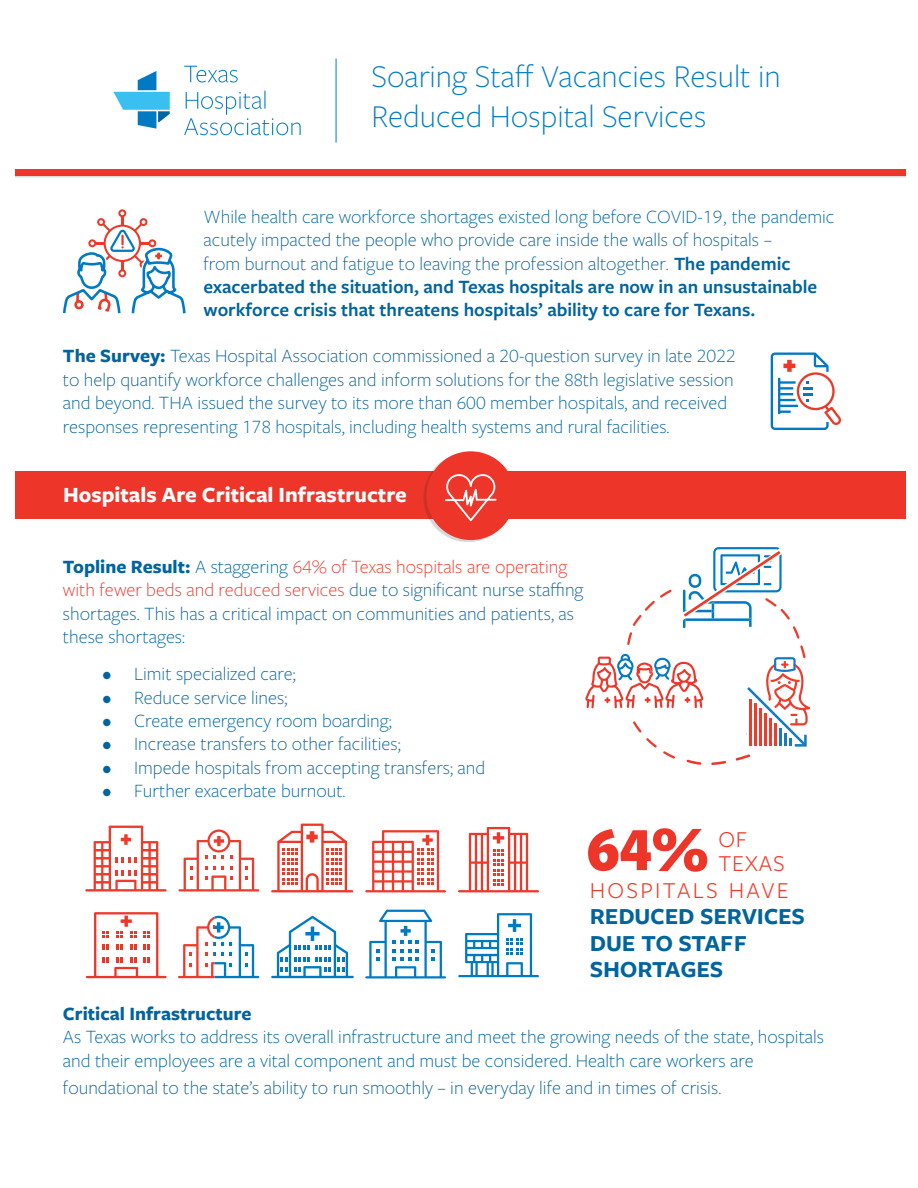
<style>
.page{position:relative;width:918px;height:1188px;background:#fff}
.page>*{position:absolute;margin:0;border:0;box-sizing:border-box;transform-origin:0 0}
.t1{font:300 33px/39.6px "Freight Sans Pro";color:#007bc3}
.t2{font:600 31.35px/26.5px "Freight Sans Pro";letter-spacing:-.03em;color:#00649e}
.t3{font:300 31.35px "Freight Sans Pro";color:#ef3b2b}
.t4{font:700 22.5px "Freight Sans Pro";color:#fff}
.t5{font:300 19.5px/23.4px "Freight Sans Pro";color:#00649e}
.t6{font:700 19.5px "Freight Sans Pro";color:#00649e}
.s1{font-weight:600}
.s2{font-weight:700}
.s3{color:#ee3529}
.s4{font-weight:300;color:#ef3b2b}
</style>
<div class="page">
<hr style="left:336px;top:58px;width:1px;height:85px;background:#007bc3">
<svg style="left:184px;top:66px;width:54px;height:17px"></svg>
<svg style="left:184px;top:90px;width:117px;height:45px"></svg>
<svg style="left:113px;top:71px;width:57px;height:58px"></svg>
<div style="left:0;top:171px;width:918px;height:7px;background:#d9d9d9"></div>
<div style="left:0;top:169px;width:918px;height:7px;background:#ee3529"></div>
<div style="left:0;top:471px;width:918px;height:47px;background:#ee3529"></div>
<div style="left:423px;top:453px;width:89px;height:89px;background:#231f20;opacity:.17"></div>
<div style="left:426px;top:451px;width:89px;height:89px;background:#ee3529;border-radius:50%"></div>
<svg style="left:445px;top:474px;width:51px;height:47px"></svg>
<svg style="left:771px;top:353px;width:70px;height:77px"></svg>
<svg style="left:63px;top:209px;width:123px;height:105px"></svg>
<svg style="left:585px;top:654px;width:118px;height:54px"></svg>
<svg style="left:687px;top:754px;width:63px;height:11px"></svg>
<svg style="left:633px;top:590px;width:39px;height:36px"></svg>
<svg style="left:683px;top:547px;width:117px;height:92px"></svg>
<svg style="left:627px;top:632px;width:5px;height:13px"></svg>
<svg style="left:663px;top:751px;width:12px;height:8px"></svg>
<svg style="left:633px;top:721px;width:24px;height:27px"></svg>
<svg style="left:746px;top:645px;width:64px;height:102px"></svg>
<svg style="left:458px;top:827px;width:81px;height:65px"></svg>
<svg style="left:179px;top:829px;width:80px;height:63px"></svg>
<svg style="left:85px;top:826px;width:82px;height:66px"></svg>
<svg style="left:271px;top:824px;width:82px;height:68px"></svg>
<svg style="left:365px;top:830px;width:81px;height:62px"></svg>
<svg style="left:588px;top:828px;width:119px;height:44px"></svg>
<svg style="left:178px;top:916px;width:81px;height:62px"></svg>
<svg style="left:86px;top:912px;width:81px;height:66px"></svg>
<svg style="left:271px;top:916px;width:83px;height:62px"></svg>
<svg style="left:365px;top:910px;width:81px;height:68px"></svg>
<svg style="left:458px;top:913px;width:81px;height:64px"></svg>
<div style="left:0;top:0;width:15px;height:1188px;background:#fff"></div>
<div style="left:906px;top:0;width:12px;height:1188px;background:#fff"></div>
<p class="t1" style="left:371px;top:55px;width:411px">Soaring Staff Vacancies Result in<br>Reduced Hospital Services</p>
<p class="t5" style="left:203px;top:204px;width:633px">While health care workforce shortages existed long before COVID-19, the pandemic acutely impacted the people who provide care inside the walls of hospitals –<br>from burnout and fatigue to leaving the profession altogether. <span class="s1">The pandemic exacerbated the situation, and Texas hospitals are now in an unsustainable workforce crisis that threatens hospitals’ ability to care for Texans.</span></p>
<p class="t5" style="left:63px;top:344px;width:674px"><span class="s2">The Survey:</span> Texas Hospital Association commissioned a 20-question survey in late 2022 to help quantify workforce challenges and inform solutions for the 88th legislative session and beyond. THA issued the survey to its more than 600 member hospitals, and received responses representing 178 hospitals, including health systems and rural facilities.</p>
<p class="t4" style="left:63px;top:479px;width:345px">Hospitals Are Critical Infrastructre</p>
<p class="t5" style="left:63px;top:554px;width:522px"><span class="s2">Topline Result:</span> A staggering <span class="s3">64% of Texas hospitals are operating with fewer beds and reduced services</span> due to significant nurse staffing shortages. This has a critical impact on communities and patients, as these shortages:</p>
<p class="t5" style="left:102px;top:661px;width:195px">• Limit specialized care;</p>
<p class="t5" style="left:102px;top:685px;width:186px">• Reduce service lines;</p>
<p class="t5" style="left:102px;top:708px;width:291px">• Create emergency room boarding;</p>
<p class="t5" style="left:102px;top:732px;width:300px">• Increase transfers to other facilities;</p>
<p class="t5" style="left:102px;top:755px;width:384px">• Impede hospitals from accepting transfers; and</p>
<p class="t5" style="left:102px;top:778px;width:245px">• Further exacerbate burnout.</p>
<p class="t3" style="left:718px;top:816px;width:31px">of</p>
<p class="t3" style="left:718px;top:840px;width:69px">texas</p>
<p class="t2" style="left:590px;top:873px;width:218px"><span class="s4">hospitals have </span>reduced services</p>
<p class="t2" style="left:590px;top:926px;width:159px">due to staff shortages</p>
<p class="t6" style="left:63px;top:1000px;width:190px">Critical Infrastructure</p>
<p class="t5" style="left:63px;top:1025px;width:763px">As Texas works to address its overall infrastructure and meet the growing needs of the state, hospitals and their employees are a vital component and must be considered. Health care workers are</p>
<p class="t5" style="left:63px;top:1075px;width:660px">foundational to the state’s ability to run smoothly – in everyday life and in times of crisis.</p>
</div>
